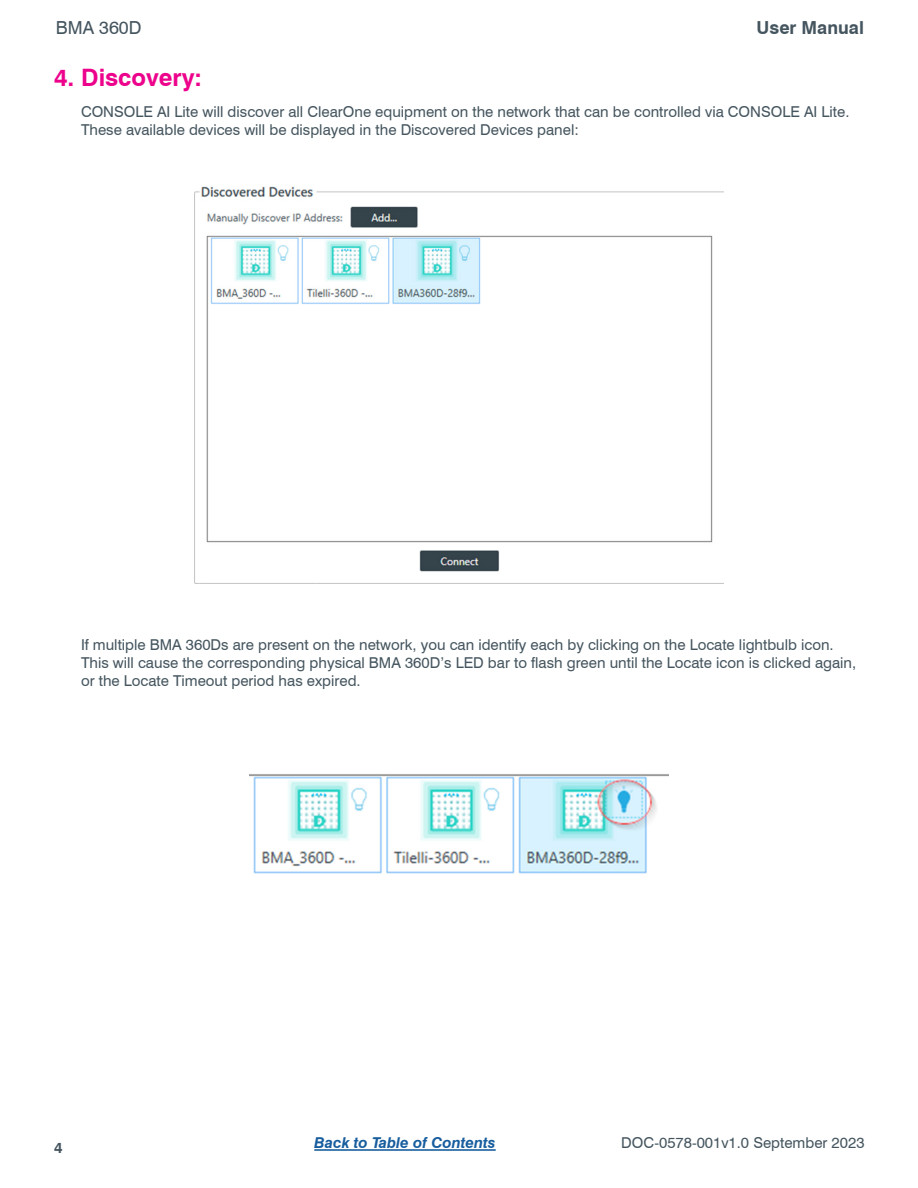
<style>
.page{position:relative;width:918px;height:1188px;background:#fff}
.page>*{position:absolute;margin:0;border:0;box-sizing:border-box;transform-origin:0 0}
.Parag_SectHead_Lvl_1{font:700 24px "Swiss 721 BT";color:#ed028c}
.t1{font:700 18px "Swiss 721 BT";color:#45555f}
.t2{font:18px "Swiss 721 BT";color:#45555f}
.Parag_Body_List_Lvl{font:15px/18px "Swiss 721 BT";color:#45555f}
.t3{font:italic 700 15px "Swiss 721 BT";color:#175d9e}
.t4{font:700 15px "Swiss 721 BT";color:#45555f}
</style>
<div class="page">
<hr style="left:314px;top:1149px;width:182px;height:2px;background:#175d9e">
<img style="left:194px;top:186px;width:530px;height:397px">
<img style="left:249px;top:774px;width:420px;height:100px">
<p class="t2" style="left:56px;top:17px;width:87px">BMA 360D</p>
<p class="t1" style="left:757px;top:17px;width:109px">User Manual</p>
<p class="Parag_SectHead_Lvl_1" style="left:54px;top:63px;width:150px">4. Discovery:</p>
<p class="Parag_Body_List_Lvl" style="left:81px;top:103px;width:770px">CONSOLE AI Lite will discover all ClearOne equipment on the network that can be controlled via CONSOLE AI Lite.<br>These available devices will be displayed in the Discovered Devices panel:</p>
<p class="Parag_Body_List_Lvl" style="left:81px;top:635px;width:777px">If multiple BMA 360Ds are present on the network, you can identify each by clicking on the Locate lightbulb icon.<br>This will cause the corresponding physical BMA 360D’s LED bar to flash green until the Locate icon is clicked again, or the Locate Timeout period has expired.</p>
<p class="t4" style="left:54px;top:1139px;width:10px">4</p>
<p class="Parag_Body_List_Lvl" style="left:621px;top:1134px;width:245px">DOC-0578-001v1.0 September 2023</p>
<p class="t3" style="left:314px;top:1134px;width:183px">Back to Table of Contents</p>
</div>
